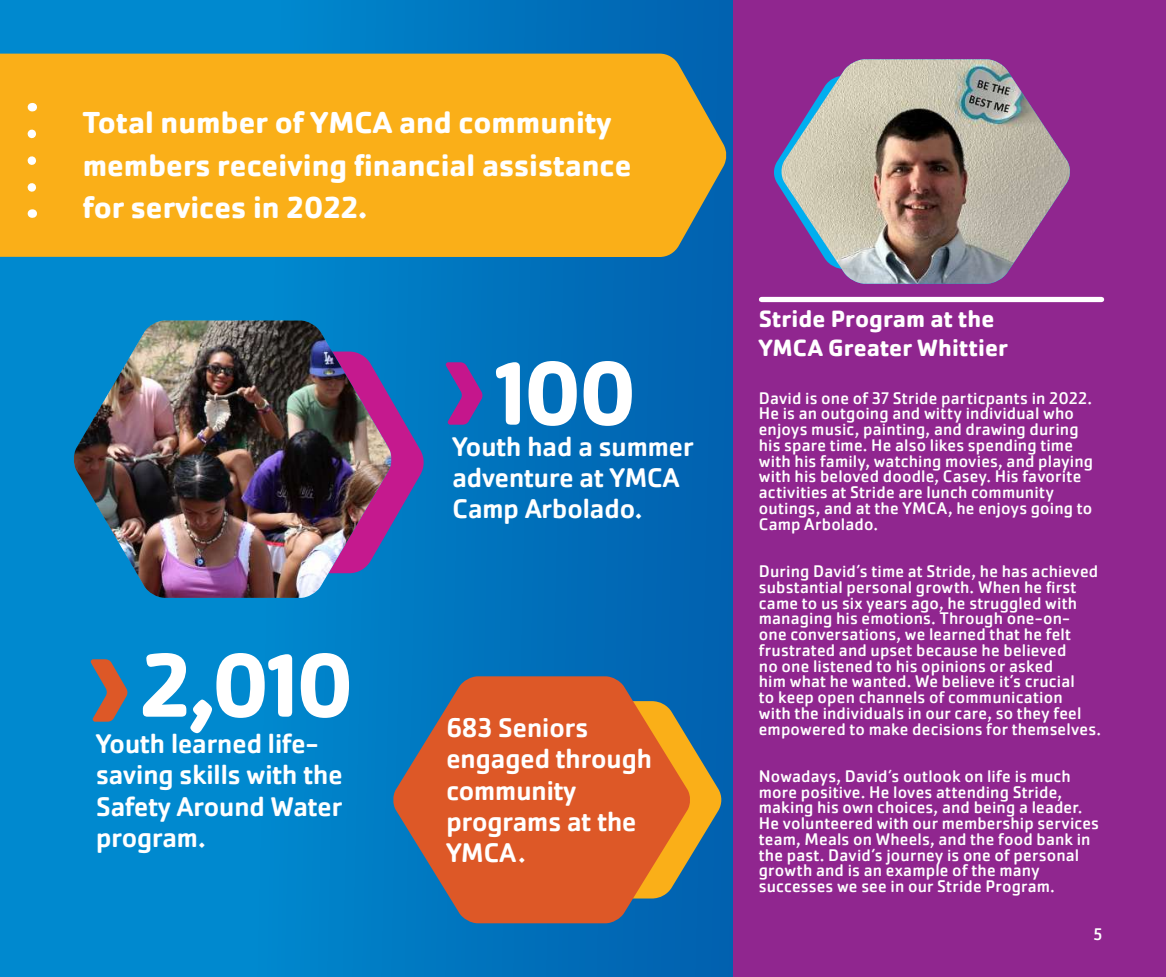
<style>
.page{position:relative;width:1166px;height:977px;background:#fff}
.page>*{position:absolute;margin:0;border:0;box-sizing:border-box;transform-origin:0 0}
.t1{font:700 93.45px "Cachet Pro";letter-spacing:-.04em;color:#fff}
.t2{font:700 31.5px/42.4px "Cachet Pro";color:#fff}
.t3{font:500 28px/31.2px "Cachet Pro";color:#fff}
.t4{font:700 24.5px/29.4px "Cachet Pro";letter-spacing:.005em;color:#fff}
.t5{font:17.5px/15.8px "Cachet Pro";letter-spacing:.01em;color:#fff}
</style>
<div class="page">
<div style="left:0;top:0;width:740px;height:976px;background:linear-gradient(to right,#0092d6,#0164b1)"></div>
<svg style="left:446px;top:362px;width:36px;height:62px;background:#6f3fa2"></svg>
<svg style="left:691px;top:701px;width:31px;height:197px;background:#4d7981"></svg>
<svg style="left:392px;top:676px;width:299px;height:247px;background:#b66141"></svg>
<div style="left:0;top:54px;width:727px;height:203px;background:#faaf18"></div>
<div style="left:0;top:81px;width:78px;height:163px;background:#faaf18"></div>
<svg style="left:392px;top:351px;width:33px;height:222px;background:#395eb3"></svg>
<img style="left:73px;top:320px;width:319px;height:278px">
<svg style="left:91px;top:659px;width:36px;height:62px;background:#7c6d70"></svg>
<div style="left:733px;top:0;width:433px;height:976px;background:#90268f"></div>
<div style="left:761px;top:297px;width:340px;height:5px;background:#fff"></div>
<img style="left:780px;top:59px;width:290px;height:225px">
<h2 class="t2" style="left:83px;top:102px;width:550px">Total number of YMCA and community members receiving financial assistance for services in 2022.</h2>
<h1 class="t1" style="left:140px;top:627px;width:216px">2,010</h1>
<h3 class="t3" style="left:96px;top:728px;width:248px">Youth learned life&shy;saving skills with the<br>Safety Around Water program.</h3>
<h1 class="t1" style="left:494px;top:335px;width:144px">100</h1>
<h3 class="t3" style="left:452px;top:431px;width:243px">Youth had a summer adventure at YMCA<br>Camp Arbolado.</h3>
<h3 class="t3" style="left:446px;top:712px;width:207px">683 Seniors engaged through community programs at the<br>YMCA.</h3>
<h3 class="t4" style="left:759px;top:304px;width:250px">Stride Program at the<br>YMCA Greater Whittier</h3>
<p class="t5" style="left:759px;top:390px;width:336px">David is one of 37 Stride particpants in 2022.<br>He is an outgoing and witty individual who enjoys music, painting, and drawing during his spare time. He also likes spending time with his family, watching movies, and playing with his beloved doodle, Casey. His favorite activities at Stride are lunch community outings, and at the YMCA, he enjoys going to Camp Arbolado.</p>
<p class="t5" style="left:759px;top:563px;width:344px">During David’s time at Stride, he has achieved substantial personal growth. When he first came to us six years ago, he struggled with managing his emotions. Through one-on&shy;one conversations, we learned that he felt frustrated and upset because he believed<br>no one listened to his opinions or asked<br>him what he wanted. We believe it’s crucial<br>to keep open channels of communication<br>with the individuals in our care, so they feel empowered to make decisions for themselves.</p>
<p class="t5" style="left:759px;top:768px;width:342px">Nowadays, David’s outlook on life is much more positive. He loves attending Stride, making his own choices, and being a leader.<br>He volunteered with our membership services team, Meals on Wheels, and the food bank in the past. David’s journey is one of personal growth and is an example of the many successes we see in our Stride Program.</p>
<p class="t5" style="left:1093px;top:926px;width:10px">5</p>
</div>
